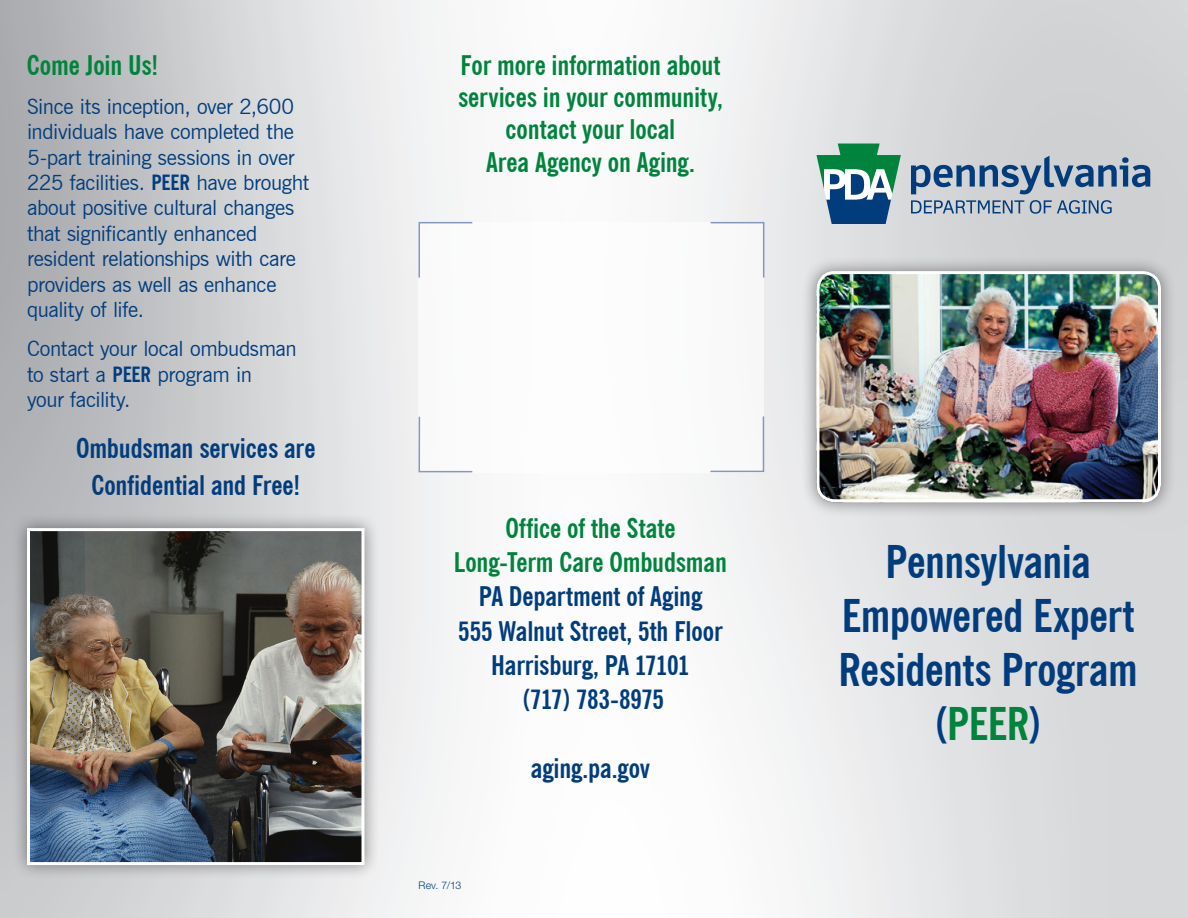
<style>
.page{position:relative;width:1188px;height:918px;background:#fff}
.page>*{position:absolute;margin:0;border:0;box-sizing:border-box;transform-origin:0 0}
.t1{font:700 condensed 45px/54px "News Gothic BT";letter-spacing:-.01em;color:#013d7d;text-align:center}
.t2{font:700 condensed 27px/32.4px "News Gothic BT";letter-spacing:-.005em;color:#00843d;text-align:center}
.t3{font:700 condensed 27px/34.3px "News Gothic BT";letter-spacing:-.005em;color:#013d7d;text-align:center}
.t4{font:21px/25.5px "News Gothic BT";letter-spacing:-.015em;color:#013d7d}
.t5{font:300 10.5px "Helvetica Neue";color:#013d7d}
.s1{font-weight:700;font-stretch:condensed}
.s2{color:#00843d}
</style>
<div class="page">
<img style="left:0;top:0;width:1188px;height:918px">
<div style="left:12px;top:513px;width:367px;height:367px;background:#231f20;opacity:.5"></div>
<img style="left:31px;top:532px;width:329px;height:329px">
<div style="left:27px;top:528px;width:337px;height:337px;border:3px solid #fff"></div>
<div style="left:418px;top:222px;width:346px;height:250px;background:#fff"></div>
<svg style="left:418px;top:221px;width:56px;height:57px"></svg>
<svg style="left:418px;top:416px;width:56px;height:57px"></svg>
<svg style="left:709px;top:221px;width:56px;height:58px"></svg>
<svg style="left:709px;top:415px;width:56px;height:58px"></svg>
<svg style="left:816px;top:144px;width:85px;height:79px"></svg>
<svg style="left:911px;top:156px;width:239px;height:38px;background:#8fa3b8"></svg>
<svg style="left:911px;top:200px;width:113px;height:13px"></svg>
<svg style="left:1030px;top:200px;width:82px;height:14px"></svg>
<div style="left:801px;top:256px;width:376px;height:262px;background:#231f20;opacity:.5"></div>
<img style="left:816px;top:273px;width:345px;height:229px">
<div style="left:816px;top:271px;width:345px;height:231px;border:3px solid #fff;border-radius:17px"></div>
<p class="t2" style="left:27px;top:48px;width:133px">Come Join Us!</p>
<p class="t4" style="left:27px;top:93px;width:284px">Since its inception, over 2,600 individuals have completed the<br>5-part training sessions in over<br>225 facilities. <span class="s1">PEER</span> have brought about positive cultural changes that significantly enhanced resident relationships with care providers as well as enhance quality of life.</p>
<p class="t4" style="left:27px;top:336px;width:271px">Contact your local ombudsman to start a <span class="s1">PEER</span> program in<br>your facility.</p>
<p class="t3" style="left:76px;top:430px;width:241px;line-height:36.8px">Ombudsman services are<br>Confidential and Free!</p>
<p class="t2" style="left:458px;top:48px;width:266px">For more information about services in your community, contact your local<br>Area Agency on Aging.</p>
<p class="t2" style="left:454px;top:511px;width:274px;line-height:34.3px">Office of the State<br>Long-Term Care Ombudsman</p>
<p class="t3" style="left:458px;top:579px;width:266px">PA Department of Aging<br>555 Walnut Street, 5th Floor<br>Harrisburg, PA 17101<br>(717) 783-8975</p>
<p class="t5" style="left:418px;top:878px;width:44px">Rev. 7/13</p>
<p class="t3" style="left:531px;top:751px;width:121px">aging.pa.gov</p>
<h1 class="t1" style="left:839px;top:535px;width:301px">Pennsylvania<br>Empowered Expert<br>Residents Program (<span class="s2">PEER</span>)</h1>
</div>
